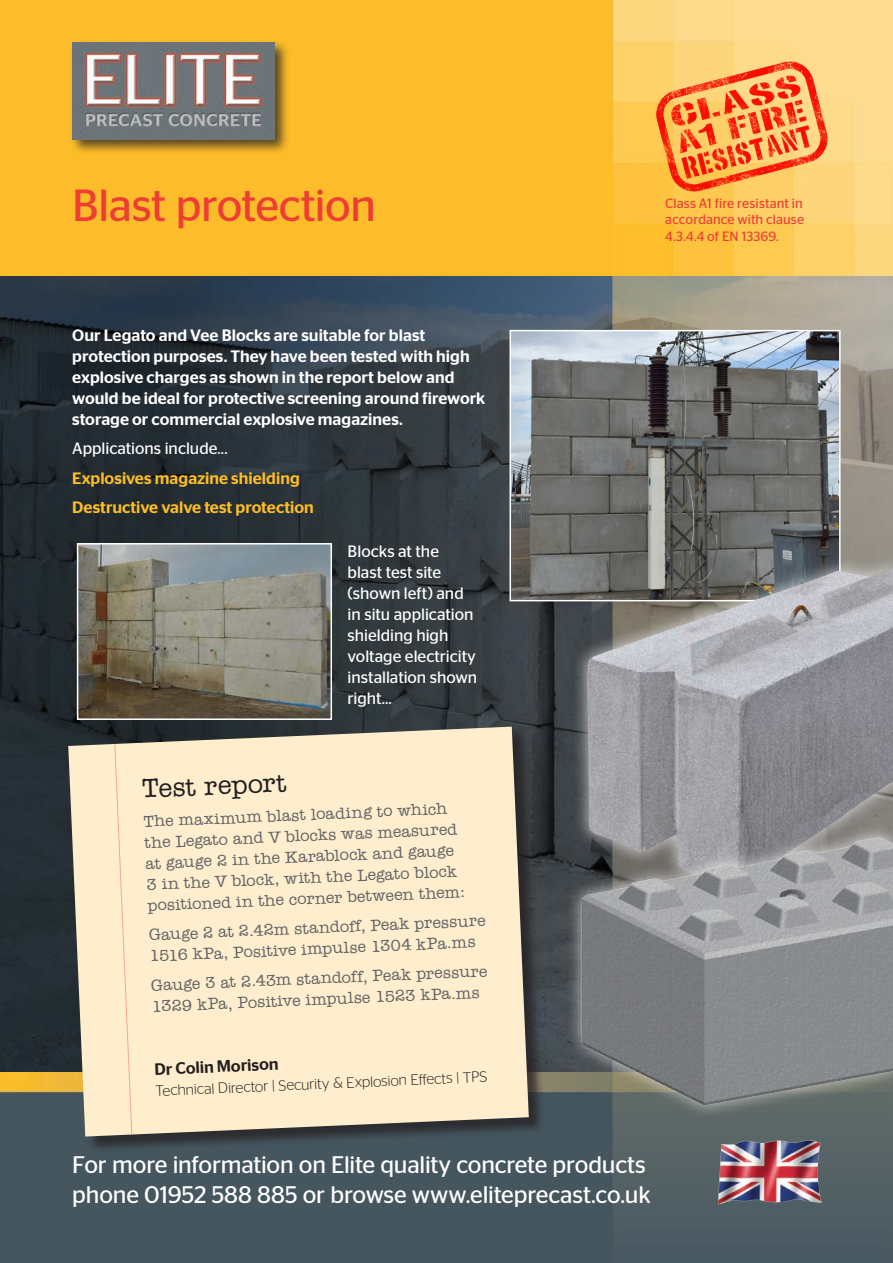
<style>
.page{position:relative;width:893px;height:1263px;background:#fff}
.page>*{position:absolute;margin:0;border:0;box-sizing:border-box;transform-origin:0 0}
.t1{font:45px "Stag Sans";letter-spacing:-.015em;color:#ee3e34}
.t2{font:27px "Dateline Regular SWFTE";color:#231f20}
.t3{font:24px/30px "Stag Sans";letter-spacing:-.005em;color:#fff}
.t4{font:16.5px/21px "Dateline Regular SWFTE";color:#636366}
.t5{font:500 16.5px/21px "Stag Sans";letter-spacing:.005em;color:#fff}
.t6{font:16.5px/21px "Stag Sans";letter-spacing:-.005em;color:#fff}
.t7{font:500 16.5px "Stag Sans";color:#fdbe26}
.t8{font:500 16.5px "Stag Sans";color:#231f20}
.t9{font:300 15px "Stag Sans";color:#231f20}
.t10{font:13.5px/16.2px "Stag Sans";letter-spacing:.005em;color:#ee3e34;text-align:justify}
</style>
<div class="page">
<img style="left:0;top:0;width:893px;height:1263px">
<div style="left:69px;top:39px;width:221px;height:115px;background:#231f20;opacity:.75"></div>
<img style="left:72px;top:42px;width:203px;height:98px">
<img style="left:650px;top:54px;width:183px;height:146px">
<img style="left:80px;top:546px;width:249px;height:171px">
<div style="left:77px;top:543px;width:255px;height:177px;border:2px solid #fff"></div>
<img style="left:512px;top:333px;width:326px;height:265px">
<div style="left:509px;top:330px;width:332px;height:271px;border:2px solid #fff"></div>
<div style="left:569px;top:552px;width:324px;height:347px;background:#fff;opacity:.6"></div>
<img style="left:587px;top:569px;width:306px;height:251px">
<div style="left:564px;top:820px;width:329px;height:296px;background:#fff;opacity:.6"></div>
<img style="left:581px;top:838px;width:312px;height:267px">
<div style="left:69px;top:727px;width:476px;height:426px;background:#231f20;opacity:.75"></div>
<svg style="left:68px;top:727px;width:461px;height:409px;background:#ecdec0"></svg>
<svg style="left:114px;top:743px;width:19px;height:392px;background:#fde9c9"></svg>
<img style="left:712px;top:1136px;width:113px;height:69px">
<p class="t1" style="left:72px;top:180px;width:305px">Blast protection</p>
<p class="t10" style="left:665px;top:195px;width:140px">Class A1 fire resistant in accordance with clause 4.3.4.4 of EN 13369.</p>
<p class="t5" style="left:72px;top:324px;width:415px">Our Legato and Vee Blocks are suitable for blast protection purposes. They have been tested with high explosive charges as shown in the report below and would be ideal for protective screening around firework storage or commercial explosive magazines.</p>
<p class="t6" style="left:72px;top:438px;width:157px">Applications include...</p>
<p class="t7" style="left:72px;top:468px;width:229px">Explosives magazine shielding</p>
<p class="t7" style="left:72px;top:498px;width:243px">Destructive valve test protection</p>
<p class="t6" style="left:348px;top:541px;width:131px">Blocks at the blast test site (shown left) and in situ application shielding high voltage electricity installation shown right...</p>
<p class="t2" style="left:141px;top:773px;width:146px;rotate:-3deg">Test report</p>
<p class="t4" style="left:143px;top:809px;width:320px;rotate:-2deg">The maximum blast loading to which the Legato and V blocks was measured at gauge 2 in the Karablock and gauge 3 in the V block, with the Legato block positioned in the corner between them:</p>
<p class="t4" style="left:148px;top:922px;width:339px;rotate:-2deg">Gauge 2 at 2.42m standoff, Peak pressure<br>1516 kPa, Positive impulse 1304 kPa.ms</p>
<p class="t4" style="left:151px;top:973px;width:338px;rotate:-2deg">Gauge 3 at 2.43m standoff, Peak pressure<br>1329 kPa, Positive impulse 1523 kPa.ms</p>
<p class="t8" style="left:154px;top:1059px;width:125px;rotate:-2deg">Dr Colin Morison</p>
<p class="t9" style="left:155px;top:1084px;width:334px;rotate:-3deg">Technical Director | Security &amp; Explosion Effects | TPS</p>
<p class="t3" style="left:72px;top:1149px;width:580px">For more information on Elite quality concrete products phone 01952 588 885 or browse www.eliteprecast.co.uk</p>
</div>
